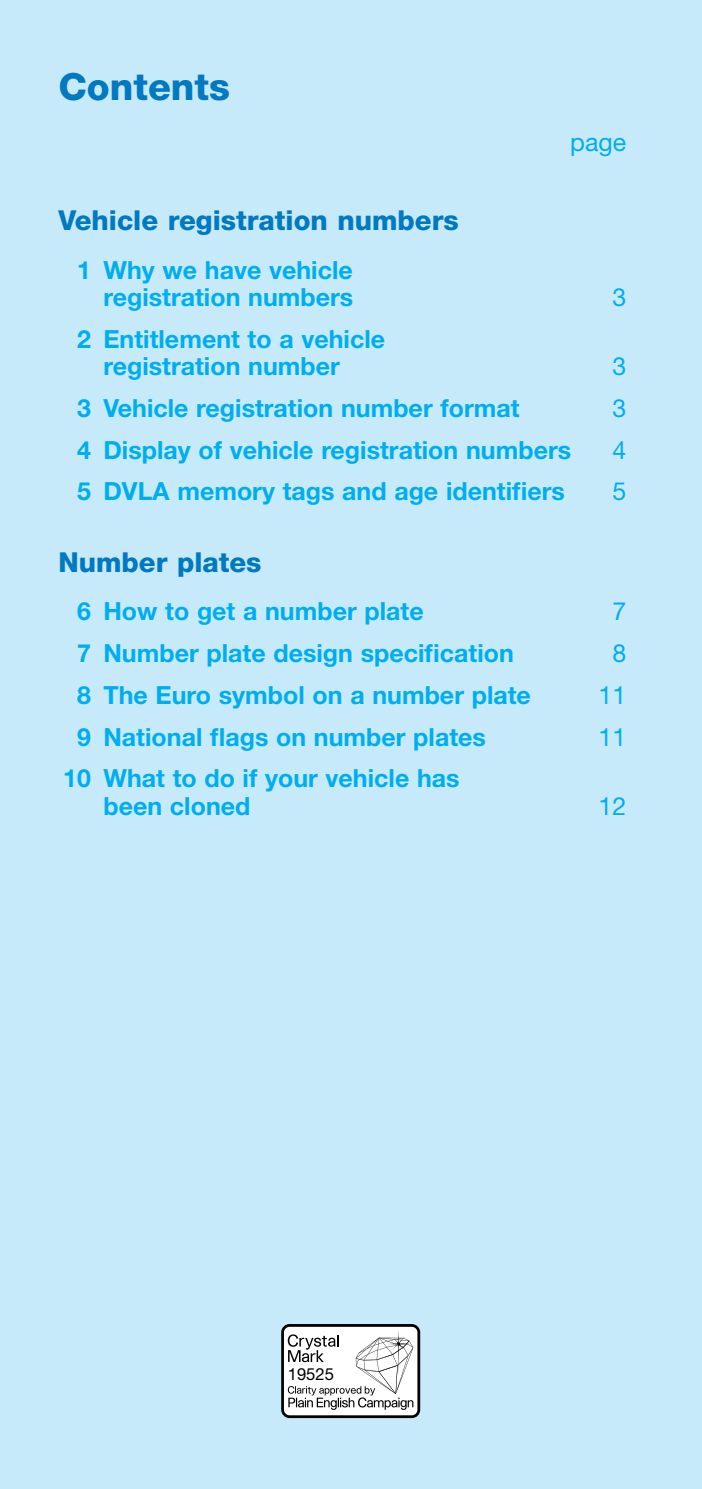
<style>
.page{position:relative;width:702px;height:1489px;background:#fff}
.page>*{position:absolute;margin:0;border:0;box-sizing:border-box;transform-origin:0 0}
.Titles{font:800 37.5px "Helvetica Neue";color:#0079c1}
.Contents_subs{font:800 27.5px "Helvetica Neue";color:#0079c1}
.Contents_sub_B{font:700 25px/27.5px "Helvetica Neue";color:#00aeef}
.Contents_sub_B-2{font:25px "Helvetica Neue";color:#00aeef}
.Titles-2{font:25px "Helvetica Neue";color:#00aeef}
.t1{font:16.75px "Helvetica Neue";color:#000}
</style>
<div class="page">
<div style="left:0;top:0;width:702px;height:1488px;background:#c7eafb"></div>
<svg style="left:281px;top:1324px;width:139px;height:93px;background:#cfcfcf"></svg>
<h1 class="Titles" style="left:58px;top:64px;width:173px">Contents</h1>
<h2 class="Contents_subs" style="left:58px;top:203px;width:402px">Vehicle registration numbers</h2>
<h3 class="Contents_sub_B" style="left:77px;top:255px;width:278px;text-align:right">1 Why we have vehicle registration numbers</h3>
<h3 class="Contents_sub_B" style="left:103px;top:324px;width:283px;text-indent:-26px">2 Entitlement to a vehicle registration number</h3>
<h1 class="Titles-2" style="left:570px;top:127px;width:58px">page</h1>
<h3 class="Contents_sub_B-2" style="left:612px;top:282px;width:15px">3</h3>
<h3 class="Contents_sub_B-2" style="left:612px;top:351px;width:15px">3</h3>
<h3 class="Contents_sub_B" style="left:77px;top:394px;width:444px">3 Vehicle registration number format</h3>
<h3 class="Contents_sub_B-2" style="left:612px;top:393px;width:15px">3</h3>
<h3 class="Contents_sub_B" style="left:77px;top:435px;width:495px">4 Display of vehicle registration numbers</h3>
<h3 class="Contents_sub_B-2" style="left:612px;top:435px;width:15px">4</h3>
<h3 class="Contents_sub_B" style="left:77px;top:477px;width:489px">5 DVLA memory tags and age identifiers</h3>
<h3 class="Contents_sub_B-2" style="left:612px;top:476px;width:15px">5</h3>
<h2 class="Contents_subs" style="left:58px;top:545px;width:205px">Number plates</h2>
<h3 class="Contents_sub_B" style="left:77px;top:597px;width:348px">6 How to get a number plate</h3>
<h3 class="Contents_sub_B-2" style="left:612px;top:596px;width:15px">7</h3>
<h3 class="Contents_sub_B" style="left:77px;top:639px;width:438px">7 Number plate design specification</h3>
<h3 class="Contents_sub_B-2" style="left:612px;top:638px;width:15px">8</h3>
<h3 class="Contents_sub_B" style="left:77px;top:680px;width:455px">8 The Euro symbol on a number plate</h3>
<h3 class="Contents_sub_B-2" style="left:598px;top:680px;width:29px">11</h3>
<h3 class="Contents_sub_B" style="left:77px;top:722px;width:410px">9 National flags on number plates</h3>
<h3 class="Contents_sub_B-2" style="left:598px;top:721px;width:29px">11</h3>
<h3 class="Contents_sub_B" style="left:103px;top:764px;width:358px;text-indent:-40px">10 What to do if your vehicle has been cloned</h3>
<h3 class="Contents_sub_B-2" style="left:598px;top:790px;width:29px">12</h3>
<p class="t1" style="left:288px;top:1363px;width:48px">19525</p>
</div>
